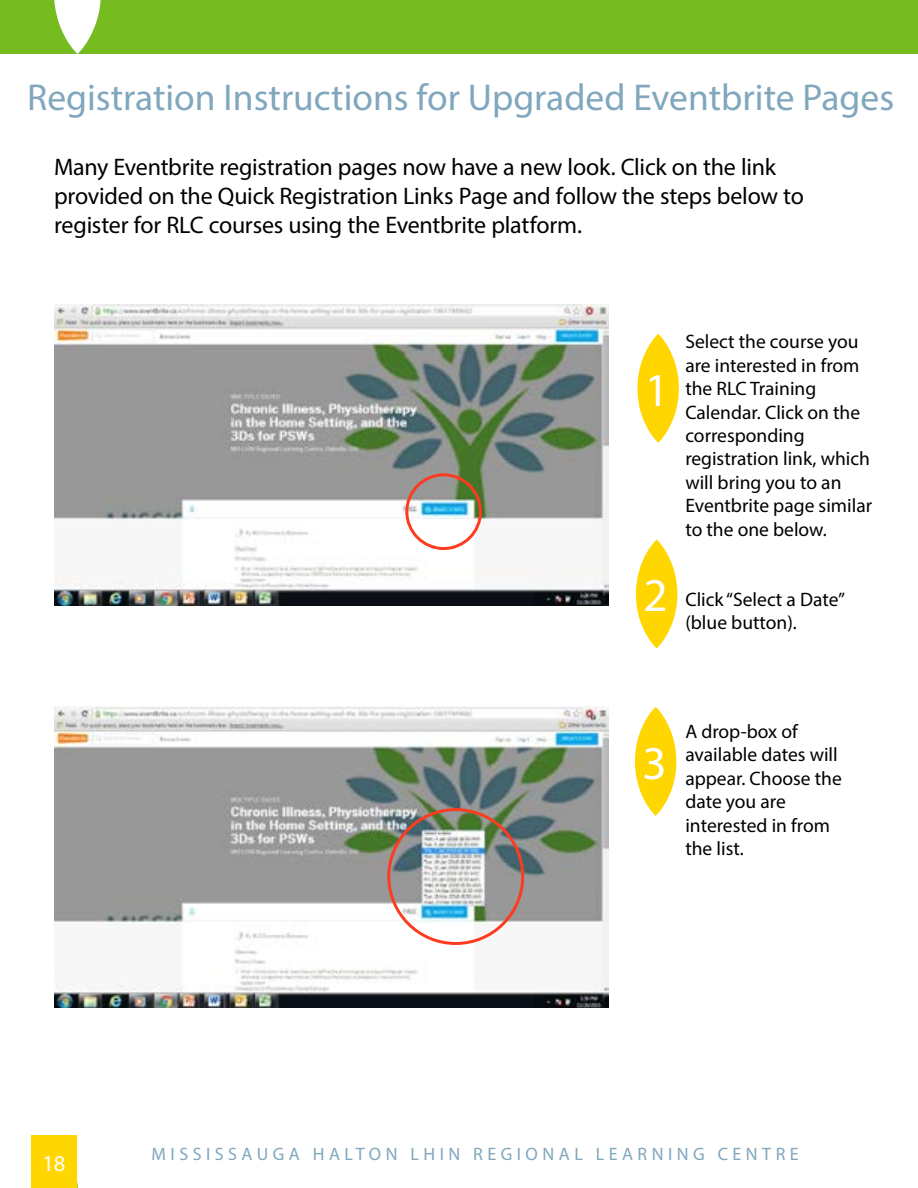
<style>
.page{position:relative;width:918px;height:1188px;background:#fff}
.page>*{position:absolute;margin:0;border:0;box-sizing:border-box;transform-origin:0 0}
.t1{font:47.25px "Myriad Pro";color:#fff}
.t2{font:37.5px "Myriad Pro";color:#80a7bd}
.t3{font:24px/28.8px "Myriad Pro";letter-spacing:-.01em;color:#000}
.t4{font:22.5px "Myriad Pro";color:#fff}
.t5{font:19.5px/23.4px "Myriad Pro";color:#000}
.t6{font:18px "Myriad Pro";letter-spacing:.25em;color:#80a7bd}
</style>
<div class="page">
<svg style="left:76px;top:1135px;width:2px;height:53px"></svg>
<div style="left:31px;top:1135px;width:45px;height:53px;background:#ffd600"></div>
<img style="left:55px;top:305px;width:554px;height:300px">
<img style="left:55px;top:707px;width:554px;height:300px">
<svg style="left:637px;top:334px;width:42px;height:109px"></svg>
<svg style="left:636px;top:539px;width:41px;height:110px"></svg>
<svg style="left:635px;top:707px;width:41px;height:109px"></svg>
<div style="left:387px;top:808px;width:137px;height:137px;border:3px solid #fc3c20;border-radius:50%"></div>
<div style="left:405px;top:473px;width:77px;height:77px;border:3px solid #fc3c20;border-radius:50%"></div>
<div style="left:0;top:0;width:918px;height:54px;background:#76bc21"></div>
<svg style="left:54px;top:0;width:47px;height:54px"></svg>
<h2 class="t2" style="left:27px;top:74px;width:869px">Registration Instructions for Upgraded Eventbrite Pages</h2>
<p class="t3" style="left:54px;top:152px;width:751px">Many Eventbrite registration pages now have a new look. Click on the link provided on the Quick Registration Links Page and follow the steps below to register for RLC courses using the Eventbrite platform.</p>
<h1 class="t1" style="left:645px;top:361px;width:26px">1</h1>
<h1 class="t1" style="left:643px;top:566px;width:26px">2</h1>
<p class="t5" style="left:685px;top:330px;width:188px">Select the course you are interested in from the RLC Training<br>Calendar. Click on the corresponding registration link, which will bring you to an<br>Eventbrite page similar to the one below.</p>
<p class="t5" style="left:685px;top:587px;width:161px">Click “Select a Date” (blue button).</p>
<h1 class="t1" style="left:642px;top:734px;width:26px">3</h1>
<p class="t5" style="left:685px;top:719px;width:158px">A drop-box of available dates will appear. Choose the date you are interested in from the list.</p>
<p class="t4" style="left:42px;top:1149px;width:25px">18</p>
<p class="t6" style="left:152px;top:1143px;width:649px">MISSISSAUGA HALTON LHIN REGIONAL LEARNING CENTRE</p>
</div>
